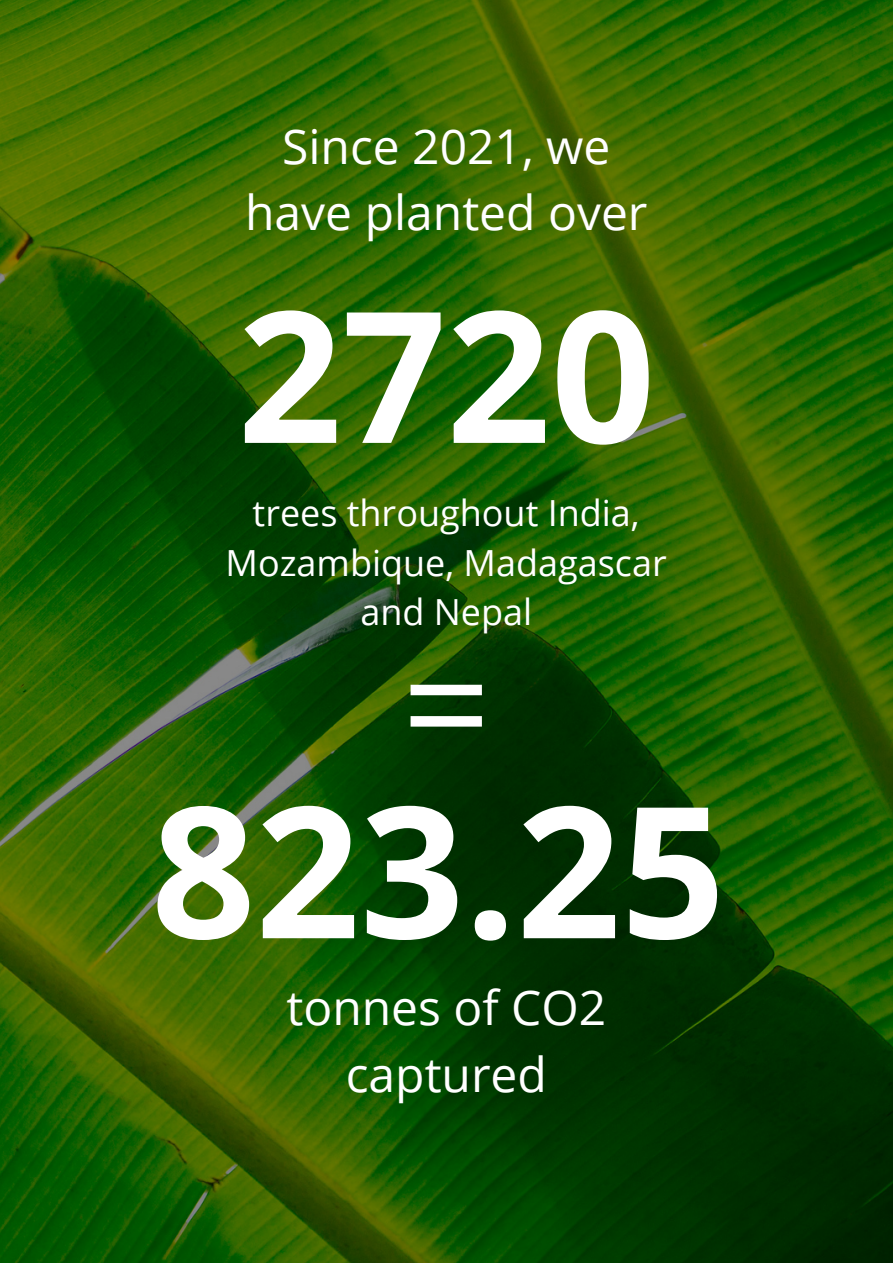
<style>
.page{position:relative;width:893px;height:1264px;background:#fff}
.page>*{position:absolute;margin:0;border:0;box-sizing:border-box;transform-origin:0 0}
.t1{font:700 182.85px "Open Sans";color:#fff}
.t2{font:156.9px "Open Sans";color:#fff}
.t3{font:48px/66.3px "Open Sans";color:#fff;text-align:center}
.t4{font:36px/49.5px "Open Sans";color:#fff;text-align:center}
</style>
<div class="page">
<img style="left:0;top:0;width:892px;height:1262px">
<p class="t3" style="left:245px;top:112px;width:404px">Since 2021, we have planted over</p>
<p class="t1" style="left:237px;top:247px;width:419px">2720</p>
<p class="t4" style="left:225px;top:487px;width:442px">trees throughout India,<br>Mozambique, Madagascar and Nepal</p>
<p class="t2" style="left:401px;top:593px;width:91px">=</p>
<p class="t1" style="left:151px;top:742px;width:575px">823.25</p>
<p class="t3" style="left:286px;top:973px;width:321px">tonnes of CO2 captured</p>
</div>
